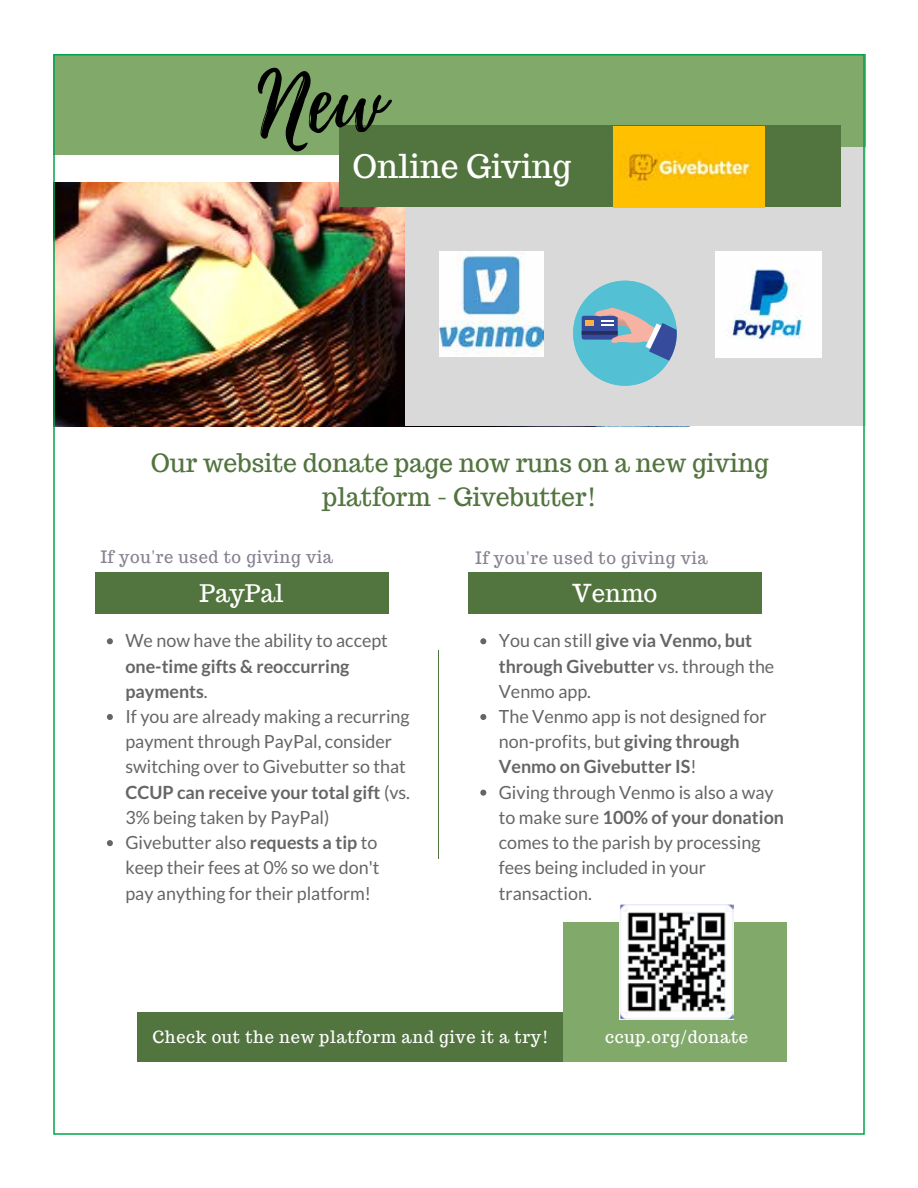
<style>
.page{position:relative;width:918px;height:1188px;background:#fff}
.page>*{position:absolute;margin:0;border:0;box-sizing:border-box;transform-origin:0 0}
.t1{font:32.25px "Trocchi";color:#fff}
.t2{font:25.2px/34.3px "Trocchi";color:#52743e;text-align:center}
.t3{font:24.15px "Trocchi";color:#fff}
.t4{font:18.15px/25.2px "Lato";color:#656565}
.t5{font:16.8px "Trocchi";letter-spacing:.04em;color:#fff}
.t6{font:16.8px "Trocchi";letter-spacing:.04em;color:#84828f}
.s1{font-weight:700}
</style>
<div class="page">
<img style="left:56px;top:182px;width:349px;height:244px">
<div style="left:54px;top:54px;width:812px;height:101px;background:#81a969"></div>
<div style="left:138px;top:1013px;width:448px;height:49px;background:#52743e"></div>
<div style="left:563px;top:923px;width:223px;height:139px;background:#81a969"></div>
<div style="left:405px;top:147px;width:461px;height:279px;background:#d9d9d9"></div>
<div style="left:339px;top:125px;width:502px;height:82px;background:#52743e"></div>
<hr style="left:438px;top:650px;width:1px;height:209px;background:#52743e">
<svg style="left:573px;top:281px;width:104px;height:105px"></svg>
<img style="left:613px;top:126px;width:151px;height:81px">
<img style="left:439px;top:251px;width:105px;height:105px">
<img style="left:715px;top:251px;width:107px;height:106px">
<div style="left:95px;top:573px;width:293px;height:41px;background:#52743e"></div>
<div style="left:468px;top:573px;width:294px;height:41px;background:#52743e"></div>
<img style="left:619px;top:904px;width:115px;height:116px">
<svg style="left:107px;top:638px;width:6px;height:6px"></svg>
<svg style="left:107px;top:714px;width:6px;height:6px"></svg>
<svg style="left:107px;top:840px;width:6px;height:6px"></svg>
<svg style="left:258px;top:67px;width:134px;height:85px"></svg>
<svg style="left:480px;top:638px;width:6px;height:6px"></svg>
<svg style="left:480px;top:714px;width:6px;height:6px"></svg>
<svg style="left:480px;top:790px;width:6px;height:6px"></svg>
<h1 class="t1" style="left:353px;top:146px;width:220px">Online Giving</h1>
<h2 class="t2" style="left:151px;top:445px;width:619px">Our website donate page now runs on a new giving platform - Givebutter!</h2>
<p class="t6" style="left:101px;top:546px;width:234px">If you're used to giving via</p>
<p class="t6" style="left:476px;top:547px;width:234px">If you're used to giving via</p>
<h3 class="t3" style="left:573px;top:577px;width:86px">Venmo</h3>
<p class="t4" style="left:499px;top:628px;width:287px">You can still <span class="s1">give via Venmo, but through Givebutter</span> vs. through the<br>Venmo app.<br>The Venmo app is not designed for non-profits, but <span class="s1">giving through<br>Venmo on Givebutter IS</span>!<br>Giving through Venmo is also a way to make sure <span class="s1">100% of your donation </span>comes to the parish by processing fees being included in your transaction.</p>
<h3 class="t3" style="left:200px;top:577px;width:85px">PayPal</h3>
<p class="t4" style="left:125px;top:628px;width:264px">We now have the ability to accept</p>
<p class="t4" style="left:125px;top:653px;width:286px"><span class="s1">one-time gifts &amp; reoccurring payments</span>.<br>If you are already making a recurring payment through PayPal, consider switching over to Givebutter so that<br><span class="s1">CCUP can receive your total gift</span> (vs.<br>3% being taken by PayPal)<br>Givebutter also <span class="s1">requests a tip</span> to keep their fees at 0% so we don't pay anything for their platform!</p>
<p class="t5" style="left:152px;top:1026px;width:398px">Check out the new platform and give it a try!</p>
<p class="t5" style="left:605px;top:1026px;width:145px">ccup.org/donate</p>
</div>
